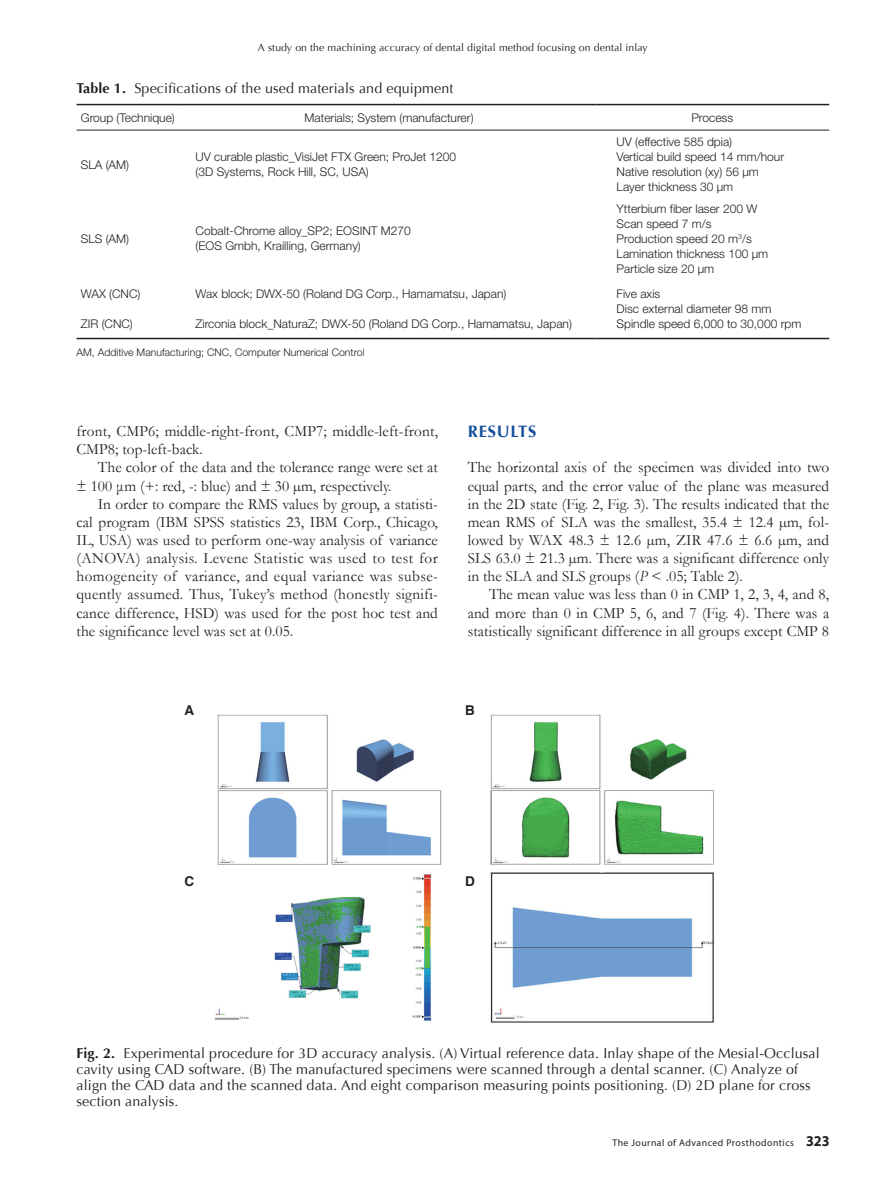
<style>
.page{position:relative;width:893px;height:1191px;background:#fff}
.page>*{position:absolute;margin:0;border:0;box-sizing:border-box;transform-origin:0 0}
.t1{font:700 16.5px "Optima";letter-spacing:.05em;color:#154e9b}
.t2{font:15.75px/18.1px "Garamond";letter-spacing:.005em;color:#231f20;text-align:justify}
.t3{font:14.25px/15.8px "Optima";letter-spacing:.01em;color:#231f20}
.t4{font:700 13.5px "Helvetica";color:#231f20}
.t5{font:300 12px/15px "Helvetica Neue LT Pro";color:#231f20}
.t6{font:10.5px "Optima";letter-spacing:.01em;color:#231f20}
.t7{font:300 10.5px "Helvetica Neue LT Pro";color:#231f20}
.t8{font:9.75px "Myriad Pro";letter-spacing:.05em;color:#231f20}
.s1{font-weight:700}
.s2{font-style:italic}
.s3{font-weight:700;font-size:15px}
</style>
<div class="page">
<hr style="left:77px;top:104px;width:106px;height:1px;background:#231f20">
<hr style="left:183px;top:104px;width:412px;height:1px;background:#231f20">
<hr style="left:595px;top:104px;width:234px;height:1px;background:#231f20">
<hr style="left:595px;top:338px;width:234px;height:1px;background:#231f20">
<hr style="left:77px;top:338px;width:106px;height:1px;background:#231f20">
<hr style="left:183px;top:338px;width:412px;height:1px;background:#231f20">
<hr style="left:77px;top:130px;width:106px;height:1px;background:#231f20">
<hr style="left:183px;top:130px;width:412px;height:1px;background:#231f20">
<hr style="left:595px;top:130px;width:234px;height:1px;background:#231f20">
<img style="left:214px;top:714px;width:228px;height:307px">
<img style="left:490px;top:714px;width:224px;height:309px">
<p class="t6" style="left:258px;top:42px;width:391px">A study on the machining accuracy of dental digital method focusing on dental inlay</p>
<p class="t3" style="left:77px;top:80px;width:378px"><span class="s1">Table 1.</span> Specifications of the used materials and equipment</p>
<p class="t5" style="left:81px;top:110px;width:96px">Group (Technique)</p>
<p class="t5" style="left:305px;top:110px;width:170px">Materials; System (manufacturer)</p>
<p class="t5" style="left:691px;top:110px;width:43px">Process</p>
<p class="t5" style="left:81px;top:156px;width:50px">SLA (AM)</p>
<p class="t5" style="left:196px;top:149px;width:262px">UV curable plastic_VisiJet FTX Green; ProJet 1200 (3D Systems, Rock Hill, SC, USA)</p>
<p class="t5" style="left:617px;top:134px;width:169px">UV (effective 585 dpia)<br>Vertical build speed 14 mm/hour<br>Native resolution (xy) 56 µm<br>Layer thickness 30 µm</p>
<p class="t5" style="left:81px;top:231px;width:50px">SLS (AM)</p>
<p class="t5" style="left:196px;top:223px;width:217px">Cobalt-Chrome alloy_SP2; EOSINT M270 (EOS Gmbh, Krailling, Germany)</p>
<p class="t5" style="left:617px;top:201px;width:153px">Ytterbium fiber laser 200 W<br>Scan speed 7 m/s<br>Production speed 20 m<sup>3</sup>/s<br>Lamination thickness 100 µm<br>Particle size 20 µm</p>
<p class="t5" style="left:81px;top:286px;width:61px">WAX (CNC)</p>
<p class="t5" style="left:196px;top:286px;width:312px">Wax block; DWX-50 (Roland DG Corp., Hamamatsu, Japan)</p>
<p class="t5" style="left:617px;top:286px;width:156px">Five axis<br>Disc external diameter 98 mm</p>
<p class="t5" style="left:81px;top:315px;width:54px">ZIR (CNC)</p>
<p class="t5" style="left:196px;top:315px;width:378px">Zirconia block_NaturaZ; DWX-50 (Roland DG Corp., Hamamatsu, Japan)</p>
<p class="t5" style="left:617px;top:316px;width:186px">Spindle speed 6,000 to 30,000 rpm</p>
<p class="t7" style="left:77px;top:345px;width:290px">AM, Additive Manufacturing; CNC, Computer Numerical Control</p>
<p class="t2" style="left:77px;top:421px;width:363px">front, CMP6; middle-right-front, CMP7; middle-left-front,<br>CMP8; top-left-back.</p>
<p class="t2" style="left:77px;top:458px;width:363px;text-indent:21px">The color of the data and the tolerance range were set at ± 100 μm (+: red, -: blue) and ± 30 µm, respectively.</p>
<p class="t2" style="left:77px;top:494px;width:363px;text-indent:21px">In order to compare the RMS values by group, a statisti&shy;cal program (IBM SPSS statistics 23, IBM Corp., Chicago, IL, USA) was used to perform one-way analysis of variance (ANOVA) analysis. Levene Statistic was used to test for homogeneity of variance, and equal variance was subse&shy;quently assumed. Thus, Tukey’s method (honestly signifi&shy;cance difference, HSD) was used for the post hoc test and the significance level was set at 0.05.</p>
<p class="t4" style="left:184px;top:702px;width:11px">A</p>
<p class="t1" style="left:468px;top:422px;width:70px">RESULTS</p>
<p class="t2" style="left:468px;top:458px;width:363px">The horizontal axis of the specimen was divided into two equal parts, and the error value of the plane was measured in the 2D state (Fig. 2, Fig. 3). The results indicated that the mean RMS of SLA was the smallest, 35.4 ± 12.4 µm, fol&shy;lowed by WAX 48.3 ± 12.6 µm, ZIR 47.6 ± 6.6 µm, and SLS 63.0 ± 21.3 µm. There was a significant difference only in the SLA and SLS groups (<span class="s2">P</span> &lt; .05; Table 2).</p>
<p class="t2" style="left:468px;top:585px;width:363px;text-indent:21px">The mean value was less than 0 in CMP 1, 2, 3, 4, and 8, and more than 0 in CMP 5, 6, and 7 (Fig. 4). There was a statistically significant difference in all groups except CMP 8</p>
<p class="t4" style="left:465px;top:702px;width:11px">B</p>
<p class="t4" style="left:184px;top:873px;width:11px">C</p>
<p class="t4" style="left:465px;top:873px;width:11px">D</p>
<p class="t3" style="left:77px;top:1045px;width:745px"><span class="s1">Fig. 2.</span> Experimental procedure for 3D accuracy analysis. (A) Virtual reference data. Inlay shape of the Mesial-Occlusal cavity using CAD software. (B) The manufactured specimens were scanned through a dental scanner. (C) Analyze of align the CAD data and the scanned data. And eight comparison measuring points positioning. (D) 2D plane for cross section analysis.</p>
<p class="t8" style="left:612px;top:1136px;width:219px">The Journal of Advanced Prosthodontics <span class="s3">323</span></p>
</div>
